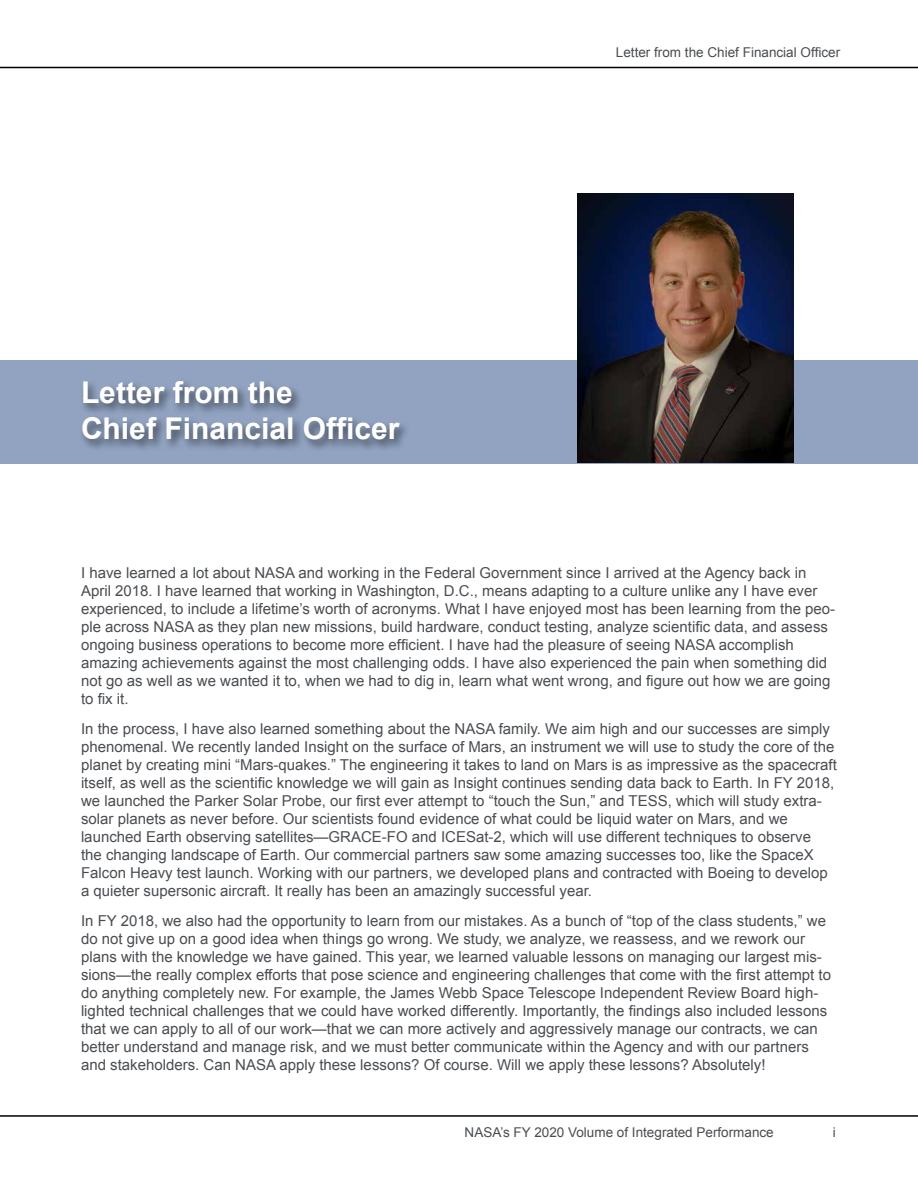
<style>
.page{position:relative;width:918px;height:1188px;background:#fff}
.page>*{position:absolute;margin:0;border:0;box-sizing:border-box;transform-origin:0 0}
.H2_White{font:700 30px/36px "Arial";color:#fff}
.Paragraph{font:15px/18px "Arial";color:#494d51}
.t1{font:13.5px "Arial";color:#494d51}
</style>
<div class="page">
<hr style="left:0;top:67px;width:918px;height:1px;background:#000">
<hr style="left:0;top:1115px;width:918px;height:2px;background:#000">
<div style="left:0;top:361px;width:918px;height:103px;background:#91a3c1"></div>
<div style="left:80px;top:378px;width:331px;height:74px;background:#000;opacity:.55"></div>
<img style="left:578px;top:193px;width:215px;height:270px">
<h2 class="H2_White" style="left:81px;top:376px;width:320px">Letter from the<br>Chief Financial Officer</h2>
<p class="t1" style="left:616px;top:43px;width:226px">Letter from the Chief Financial Officer</p>
<p class="Paragraph" style="left:81px;top:564px;width:756px">I have learned a lot about NASA and working in the Federal Government since I arrived at the Agency back in April 2018. I have learned that working in Washington, D.C., means adapting to a culture unlike any I have ever experienced, to include a lifetime’s worth of acronyms. What I have enjoyed most has been learning from the peo&shy;ple across NASA as they plan new missions, build hardware, conduct testing, analyze scientific data, and assess ongoing business operations to become more efficient. I have had the pleasure of seeing NASA accomplish amazing achievements against the most challenging odds. I have also experienced the pain when something did not go as well as we wanted it to, when we had to dig in, learn what went wrong, and figure out how we are going to fix it.</p>
<p class="Paragraph" style="left:81px;top:720px;width:757px">In the process, I have also learned something about the NASA family. We aim high and our successes are simply phenomenal. We recently landed Insight on the surface of Mars, an instrument we will use to study the core of the planet by creating mini “Mars-quakes.” The engineering it takes to land on Mars is as impressive as the spacecraft itself, as well as the scientific knowledge we will gain as Insight continues sending data back to Earth. In FY 2018, we launched the Parker Solar Probe, our first ever attempt to “touch the Sun,” and TESS, which will study extra&shy;solar planets as never before. Our scientists found evidence of what could be liquid water on Mars, and we launched Earth observing satellites—GRACE-FO and ICESat-2, which will use different techniques to observe<br>the changing landscape of Earth. Our commercial partners saw some amazing successes too, like the SpaceX Falcon Heavy test launch. Working with our partners, we developed plans and contracted with Boeing to develop a quieter supersonic aircraft. It really has been an amazingly successful year.</p>
<p class="Paragraph" style="left:81px;top:912px;width:752px">In FY 2018, we also had the opportunity to learn from our mistakes. As a bunch of “top of the class students,” we do not give up on a good idea when things go wrong. We study, we analyze, we reassess, and we rework our plans with the knowledge we have gained. This year, we learned valuable lessons on managing our largest mis&shy;sions—the really complex efforts that pose science and engineering challenges that come with the first attempt to do anything completely new. For example, the James Webb Space Telescope Independent Review Board high&shy;lighted technical challenges that we could have worked differently. Importantly, the findings also included lessons that we can apply to all of our work—that we can more actively and aggressively manage our contracts, we can better understand and manage risk, and we must better communicate within the Agency and with our partners and stakeholders. Can NASA apply these lessons? Of course. Will we apply these lessons? Absolutely!</p>
<p class="t1" style="left:465px;top:1124px;width:311px">NASA’s FY 2020 Volume of Integrated Performance</p>
<p class="t1" style="left:833px;top:1124px;width:4px">i</p>
</div>
